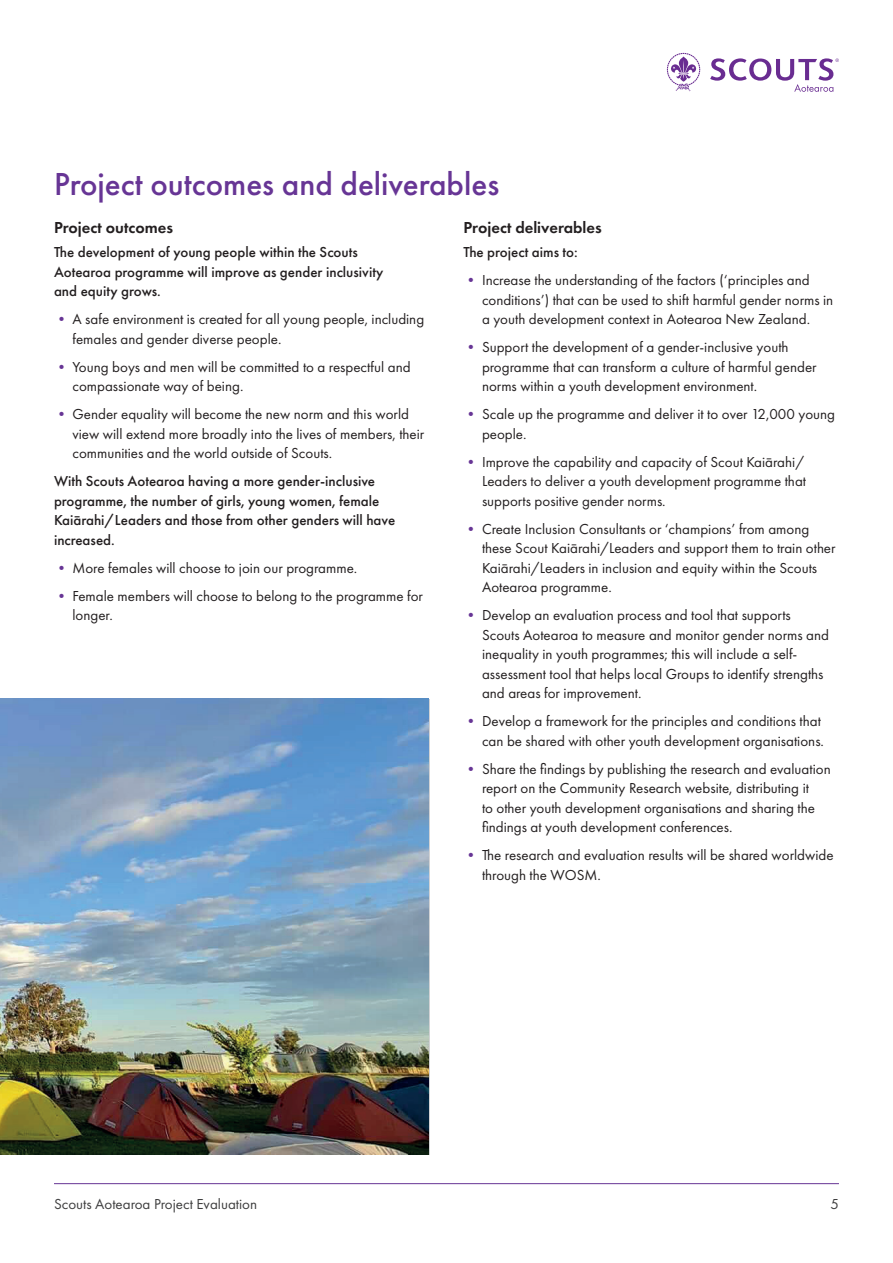
<style>
.page{position:relative;width:893px;height:1263px;background:#fff}
.page>*{position:absolute;margin:0;border:0;box-sizing:border-box;transform-origin:0 0}
.t1{font:500 33px "Futura PT";color:#673595}
.t2{font:600 16.5px "Futura PT";color:#231f20}
.t3{font:15px/19.5px "Futura PT";color:#231f20}
.t4{font:500 15px/19.5px "Futura PT";color:#231f20}
.t5{font:15px "Futura PT";color:#3e3e3f}
.s1{color:#673595}
</style>
<div class="page">
<hr style="left:54px;top:1183px;width:785px;height:1px;background:#673595">
<svg style="left:667px;top:53px;width:33px;height:38px"></svg>
<svg style="left:710px;top:58px;width:129px;height:34px"></svg>
<img style="left:0;top:699px;width:429px;height:455px">
<h1 class="t1" style="left:54px;top:164px;width:447px">Project outcomes and deliverables</h1>
<p class="t2" style="left:54px;top:217px;width:121px">Project outcomes</p>
<p class="t4" style="left:54px;top:242px;width:331px">The development of young people within the Scouts<br>Aotearoa programme will improve as gender inclusivity and equity grows.</p>
<p class="t3" style="left:72px;top:309px;width:353px;text-indent:-18px"><span class="s1">•</span> A safe environment is created for all young people, including females and gender diverse people.</p>
<p class="t3" style="left:72px;top:357px;width:340px;text-indent:-18px"><span class="s1">•</span> Young boys and men will be committed to a respectful and compassionate way of being.</p>
<p class="t3" style="left:72px;top:404px;width:353px;text-indent:-18px"><span class="s1">•</span> Gender equality will become the new norm and this world view will extend more broadly into the lives of members, their communities and the world outside of Scouts.</p>
<p class="t4" style="left:54px;top:471px;width:343px">With Scouts Aotearoa having a more gender-inclusive programme, the number of girls, young women, female Kaiārahi/Leaders and those from other genders will have increased.</p>
<p class="t3" style="left:54px;top:558px;width:305px"><span class="s1">•</span> More females will choose to join our programme.</p>
<p class="t3" style="left:72px;top:586px;width:352px;text-indent:-18px"><span class="s1">•</span> Female members will choose to belong to the programme for longer.</p>
<p class="t2" style="left:463px;top:217px;width:140px">Project deliverables</p>
<p class="t4" style="left:463px;top:242px;width:116px">The project aims to:</p>
<p class="t3" style="left:482px;top:270px;width:353px;text-indent:-18px"><span class="s1">•</span> Increase the understanding of the factors (‘principles and conditions’) that can be used to shift harmful gender norms in a youth development context in Aotearoa New Zealand.</p>
<p class="t3" style="left:482px;top:337px;width:336px;text-indent:-18px"><span class="s1">•</span> Support the development of a gender-inclusive youth programme that can transform a culture of harmful gender norms within a youth development environment.</p>
<p class="t3" style="left:482px;top:404px;width:355px;text-indent:-18px"><span class="s1">•</span> Scale up the programme and deliver it to over 12,000 young people.</p>
<p class="t3" style="left:482px;top:452px;width:326px;text-indent:-18px"><span class="s1">•</span> Improve the capability and capacity of Scout Kaiārahi/<br>Leaders to deliver a youth development programme that supports positive gender norms.</p>
<p class="t3" style="left:482px;top:519px;width:355px;text-indent:-18px"><span class="s1">•</span> Create Inclusion Consultants or ‘champions’ from among these Scout Kaiārahi/Leaders and support them to train other Kaiārahi/Leaders in inclusion and equity within the Scouts Aotearoa programme.</p>
<p class="t3" style="left:482px;top:605px;width:349px;text-indent:-18px"><span class="s1">•</span> Develop an evaluation process and tool that supports Scouts Aotearoa to measure and monitor gender norms and inequality in youth programmes; this will include a self&shy;assessment tool that helps local Groups to identify strengths and areas for improvement.</p>
<p class="t3" style="left:463px;top:711px;width:362px;text-align:right"><span class="s1">•</span> Develop a framework for the principles and conditions that can be shared with other youth development organisations.</p>
<p class="t3" style="left:482px;top:759px;width:350px;text-indent:-18px"><span class="s1">•</span> Share the findings by publishing the research and evaluation report on the Community Research website, distributing it<br>to other youth development organisations and sharing the findings at youth development conferences.</p>
<p class="t3" style="left:482px;top:845px;width:353px;text-indent:-18px"><span class="s1">•</span> The research and evaluation results will be shared worldwide through the WOSM.</p>
<p class="t5" style="left:54px;top:1195px;width:205px">Scouts Aotearoa Project Evaluation</p>
<p class="t5" style="left:830px;top:1194px;width:10px">5</p>
</div>
